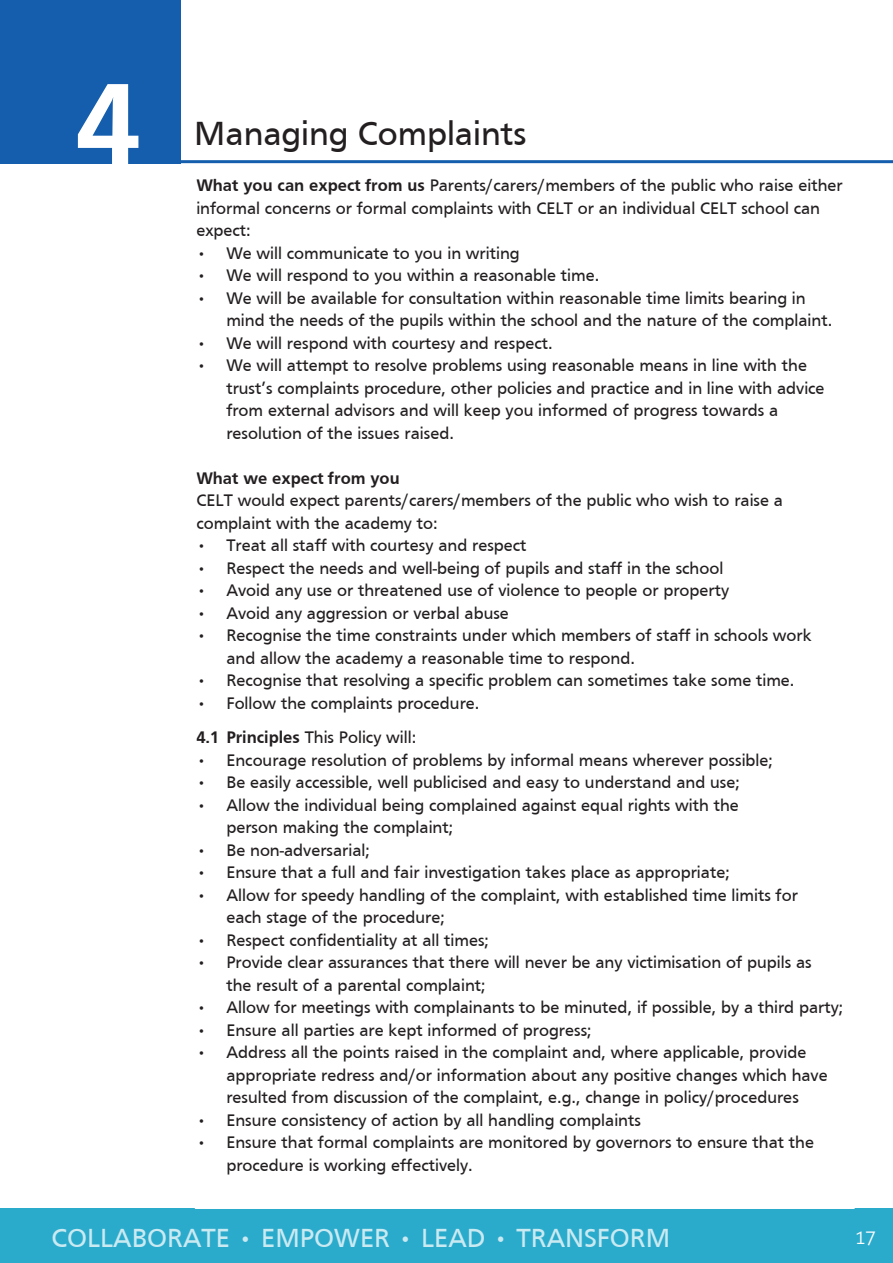
<style>
.page{position:relative;width:893px;height:1263px;background:#fff}
.page>*{position:absolute;margin:0;border:0;box-sizing:border-box;transform-origin:0 0}
.t1{font:700 119.85px "Frutiger";color:#fff}
.Headings{font:34.5px "Frutiger";color:#231f20}
.t2{font:27px "Frutiger";color:#caeaf2}
.t3{font:300 19.5px "Aller";color:#fff}
.t4{font:17.25px/22.5px "Frutiger";color:#231f20}
.t5{font:700 17.25px "Frutiger";color:#231f20}
.s1{font-weight:700}
</style>
<div class="page">
<div style="left:0;top:1209px;width:893px;height:54px;background:#2babcc"></div>
<hr style="left:181px;top:160px;width:712px;height:3px;background:#145ead">
<div style="left:0;top:0;width:180px;height:163px;background:#145ead"></div>
<p class="t1" style="left:76px;top:55px;width:66px">4</p>
<p class="Headings" style="left:194px;top:114px;width:334px">Managing Complaints</p>
<p class="t4" style="left:196px;top:174px;width:648px"><span class="s1">What you can expect from us</span> Parents/carers/members of the public who raise either informal concerns or formal complaints with CELT or an individual CELT school can expect:</p>
<p class="t4" style="left:196px;top:241px;width:325px">• We will communicate to you in writing</p>
<p class="t4" style="left:196px;top:264px;width:404px">• We will respond to you within a reasonable time.</p>
<p class="t4" style="left:226px;top:286px;width:607px;text-indent:-30px">• We will be available for consultation within reasonable time limits bearing in mind the needs of the pupils within the school and the nature of the complaint.</p>
<p class="t4" style="left:196px;top:331px;width:358px">• We will respond with courtesy and respect.</p>
<p class="t4" style="left:226px;top:354px;width:600px;text-indent:-30px">• We will attempt to resolve problems using reasonable means in line with the trust’s complaints procedure, other policies and practice and in line with advice from external advisors and will keep you informed of progress towards a resolution of the issues raised.</p>
<p class="t5" style="left:196px;top:468px;width:205px">What we expect from you</p>
<p class="t4" style="left:196px;top:489px;width:588px">CELT would expect parents/carers/members of the public who wish to raise a complaint with the academy to:</p>
<p class="t4" style="left:196px;top:534px;width:332px">• Treat all staff with courtesy and respect</p>
<p class="t4" style="left:196px;top:556px;width:528px">• Respect the needs and well-being of pupils and staff in the school</p>
<p class="t4" style="left:196px;top:579px;width:534px">• Avoid any use or threatened use of violence to people or property</p>
<p class="t4" style="left:196px;top:601px;width:314px">• Avoid any aggression or verbal abuse</p>
<p class="t4" style="left:226px;top:624px;width:587px;text-indent:-30px">• Recognise the time constraints under which members of staff in schools work and allow the academy a reasonable time to respond.</p>
<p class="t4" style="left:196px;top:669px;width:600px">• Recognise that resolving a specific problem can sometimes take some time.</p>
<p class="t4" style="left:196px;top:691px;width:285px">• Follow the complaints procedure.</p>
<p class="t4" style="left:196px;top:726px;width:222px"><span class="s1">4.1 Principles</span> This Policy will:</p>
<p class="t4" style="left:196px;top:748px;width:578px">• Encourage resolution of problems by informal means wherever possible;</p>
<p class="t4" style="left:196px;top:771px;width:545px">• Be easily accessible, well publicised and easy to understand and use;</p>
<p class="t4" style="left:196px;top:793px;width:544px">• Allow the individual being complained against equal rights with the</p>
<p class="t4" style="left:226px;top:816px;width:229px">person making the complaint;</p>
<p class="t4" style="left:196px;top:838px;width:175px">• Be non-adversarial;</p>
<p class="t4" style="left:196px;top:861px;width:535px">• Ensure that a full and fair investigation takes place as appropriate;</p>
<p class="t4" style="left:196px;top:883px;width:603px">• Allow for speedy handling of the complaint, with established time limits for</p>
<p class="t4" style="left:226px;top:906px;width:220px">each stage of the procedure;</p>
<p class="t4" style="left:196px;top:928px;width:294px">• Respect confidentiality at all times;</p>
<p class="t4" style="left:196px;top:951px;width:617px">• Provide clear assurances that there will never be any victimisation of pupils as</p>
<p class="t4" style="left:226px;top:973px;width:261px">the result of a parental complaint;</p>
<p class="t4" style="left:196px;top:996px;width:649px">• Allow for meetings with complainants to be minuted, if possible, by a third party;</p>
<p class="t4" style="left:196px;top:1018px;width:397px">• Ensure all parties are kept informed of progress;</p>
<p class="t4" style="left:226px;top:1041px;width:603px;text-indent:-30px">• Address all the points raised in the complaint and, where applicable, provide appropriate redress and/or information about any positive changes which have resulted from discussion of the complaint, e.g., change in policy/procedures</p>
<p class="t4" style="left:196px;top:1108px;width:446px">• Ensure consistency of action by all handling complaints</p>
<p class="t4" style="left:226px;top:1131px;width:589px;text-indent:-30px">• Ensure that formal complaints are monitored by governors to ensure that the procedure is working effectively.</p>
<p class="t2" style="left:52px;top:1222px;width:620px">COLLABORATE • EMPOWER • LEAD • TRANSFORM</p>
<p class="t3" style="left:855px;top:1225px;width:24px">17</p>
</div>
